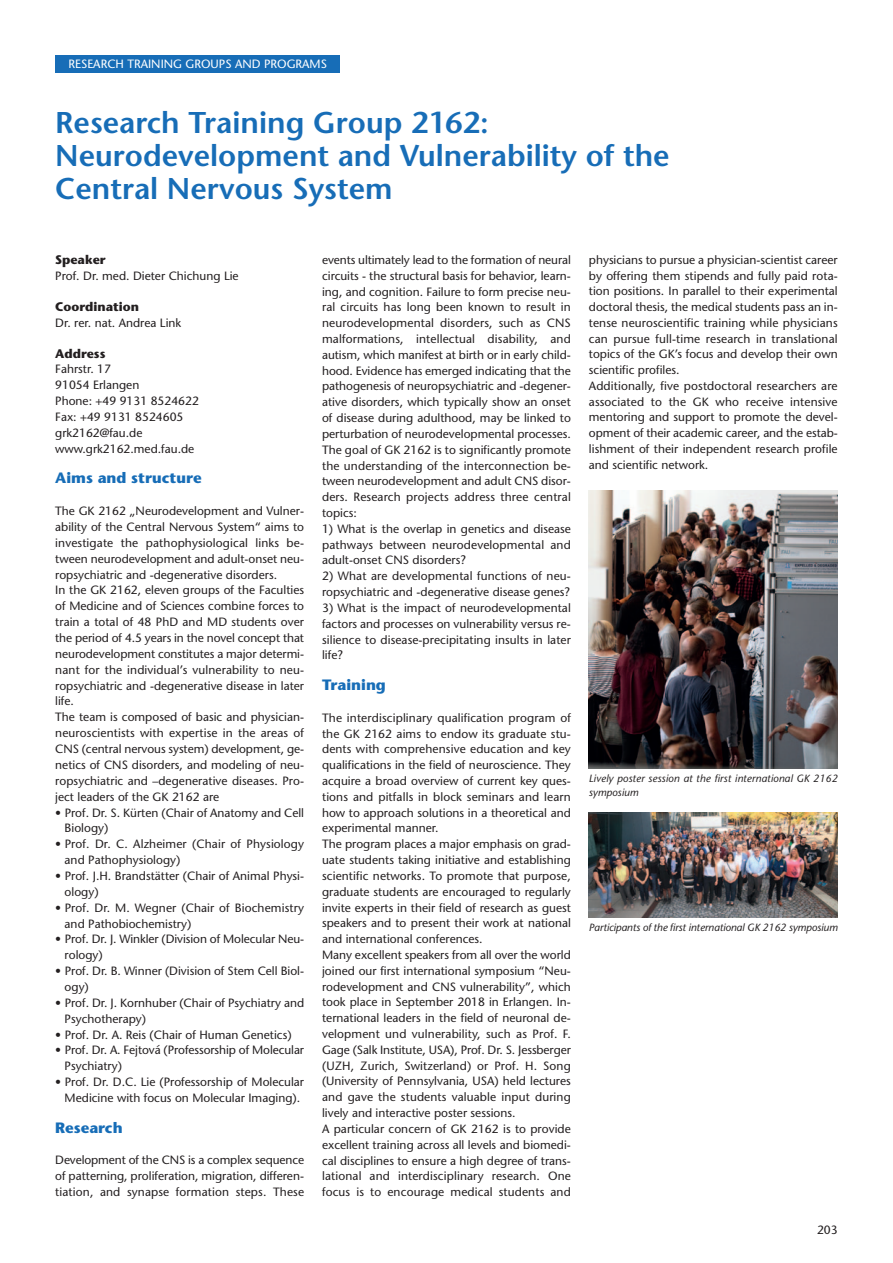
<style>
.page{position:relative;width:893px;height:1263px;background:#fff}
.page>*{position:absolute;margin:0;border:0;box-sizing:border-box;transform-origin:0 0}
.t1{font:600 30px/33px "Stone Sans";color:#176db7}
.t2{font:700 15px "Stone Sans";color:#176db7}
.t3{font:700 12.45px "Stone Sans";color:#231f20}
.t4{font:12px/15.8px "Stone Sans";color:#231f20;text-align:justify}
.t5{font:12px "Stone Sans";color:#fff}
.t6{font:italic 10.5px/13.5px "Stone Sans";color:#231f20}
</style>
<div class="page">
<div style="left:55px;top:55px;width:285px;height:17px;background:#176db7"></div>
<img style="left:589px;top:812px;width:249px;height:105px">
<img style="left:589px;top:490px;width:249px;height:279px">
<p class="t5" style="left:68px;top:59px;width:260px">RESEARCH TRAINING GROUPS AND PROGRAMS</p>
<p class="t1" style="left:55px;top:109px;width:435px">Research Training Group 2162:</p>
<p class="t1" style="left:55px;top:142px;width:616px">Neurodevelopment and Vulnerability of the<br>Central Nervous System</p>
<p class="t3" style="left:55px;top:255px;width:52px">Speaker</p>
<p class="t4" style="left:55px;top:269px;width:185px">Prof. Dr. med. Dieter Chichung Lie</p>
<p class="t3" style="left:55px;top:302px;width:85px">Coordination</p>
<p class="t4" style="left:55px;top:316px;width:128px">Dr. rer. nat. Andrea Link</p>
<p class="t3" style="left:55px;top:348px;width:52px">Address</p>
<p class="t4" style="left:55px;top:363px;width:57px">Fahrstr. 17</p>
<p class="t4" style="left:55px;top:378px;width:86px">91054 Erlangen</p>
<p class="t4" style="left:55px;top:394px;width:145px">Phone: +49 9131 8524622</p>
<p class="t4" style="left:55px;top:410px;width:130px">Fax: +49 9131 8524605</p>
<p class="t4" style="left:55px;top:426px;width:89px">grk2162@fau.de</p>
<p class="t4" style="left:55px;top:442px;width:141px">www.grk2162.med.fau.de</p>
<p class="t2" style="left:55px;top:472px;width:148px">Aims and structure</p>
<p class="t4" style="left:55px;top:504px;width:250px">The GK 2162 „Neurodevelopment and Vulner&shy;ability of the Central Nervous System“ aims to investigate the pathophysiological links be&shy;tween neurodevelopment and adult-onset neu&shy;ropsychiatric and -degenerative disorders.</p>
<p class="t4" style="left:55px;top:584px;width:250px">In the GK 2162, eleven groups of the Faculties of Medicine and of Sciences combine forces to train a total of 48 PhD and MD students over the period of 4.5 years in the novel concept that neurodevelopment constitutes a major determi&shy;nant for the individual’s vulnerability to neu&shy;ropsychiatric and -degenerative disease in later life.</p>
<p class="t4" style="left:55px;top:710px;width:250px">The team is composed of basic and physician&shy;neuroscientists with expertise in the areas of CNS (central nervous system) development, ge&shy;netics of CNS disorders, and modeling of neu&shy;ropsychiatric and –degenerative diseases. Pro&shy;ject leaders of the GK 2162 are</p>
<p class="t4" style="left:65px;top:806px;width:241px;text-indent:-9px">• Prof. Dr. S. Kürten (Chair of Anatomy and Cell<br>Biology)</p>
<p class="t4" style="left:65px;top:837px;width:241px;text-indent:-9px">• Prof. Dr. C. Alzheimer (Chair of Physiology and Pathophysiology)</p>
<p class="t4" style="left:65px;top:869px;width:241px;text-indent:-9px">• Prof. J.H. Brandstätter (Chair of Animal Physi&shy;ology)</p>
<p class="t4" style="left:65px;top:901px;width:241px;text-indent:-9px">• Prof. Dr. M. Wegner (Chair of Biochemistry and Pathobiochemistry)</p>
<p class="t4" style="left:65px;top:932px;width:241px;text-indent:-9px">• Prof. Dr. J. Winkler (Division of Molecular Neu&shy;rology)</p>
<p class="t4" style="left:65px;top:964px;width:241px;text-indent:-9px">• Prof. Dr. B. Winner (Division of Stem Cell Biol&shy;ogy)</p>
<p class="t4" style="left:65px;top:996px;width:241px;text-indent:-9px">• Prof. Dr. J. Kornhuber (Chair of Psychiatry and<br>Psychotherapy)</p>
<p class="t4" style="left:55px;top:1028px;width:238px">• Prof. Dr. A. Reis (Chair of Human Genetics)</p>
<p class="t4" style="left:65px;top:1043px;width:241px;text-indent:-9px">• Prof. Dr. A. Fejtová (Professorship of Molecular<br>Psychiatry)</p>
<p class="t4" style="left:55px;top:1075px;width:250px;text-align:center">• Prof. Dr. D.C. Lie (Professorship of Molecular<br>Medicine with focus on Molecular Imaging).</p>
<p class="t2" style="left:55px;top:1122px;width:69px">Research</p>
<p class="t4" style="left:55px;top:1153px;width:250px">Development of the CNS is a complex sequence of patterning, proliferation, migration, differen&shy;tiation, and synapse formation steps. These</p>
<p class="t4" style="left:322px;top:253px;width:250px">events ultimately lead to the formation of neural circuits - the structural basis for behavior, learn&shy;ing, and cognition. Failure to form precise neu&shy;ral circuits has long been known to result in neurodevelopmental disorders, such as CNS malformations, intellectual disability, and autism, which manifest at birth or in early child&shy;hood. Evidence has emerged indicating that the pathogenesis of neuropsychiatric and -degener&shy;ative disorders, which typically show an onset of disease during adulthood, may be linked to perturbation of neurodevelopmental processes.<br>The goal of GK 2162 is to significantly promote the understanding of the interconnection be&shy;tween neurodevelopment and adult CNS disor&shy;ders. Research projects address three central topics:</p>
<p class="t4" style="left:322px;top:522px;width:250px">1) What is the overlap in genetics and disease pathways between neurodevelopmental and adult-onset CNS disorders?</p>
<p class="t4" style="left:322px;top:569px;width:250px">2) What are developmental functions of neu&shy;ropsychiatric and -degenerative disease genes?</p>
<p class="t4" style="left:322px;top:601px;width:250px">3) What is the impact of neurodevelopmental factors and processes on vulnerability versus re&shy;silience to disease-precipitating insults in later life?</p>
<p class="t2" style="left:322px;top:679px;width:65px">Training</p>
<p class="t4" style="left:322px;top:711px;width:250px">The interdisciplinary qualification program of the GK 2162 aims to endow its graduate stu&shy;dents with comprehensive education and key qualifications in the field of neuroscience. They acquire a broad overview of current key ques&shy;tions and pitfalls in block seminars and learn how to approach solutions in a theoretical and experimental manner.</p>
<p class="t4" style="left:322px;top:837px;width:250px">The program places a major emphasis on grad&shy;uate students taking initiative and establishing scientific networks. To promote that purpose, graduate students are encouraged to regularly invite experts in their field of research as guest speakers and to present their work at national and international conferences.</p>
<p class="t4" style="left:322px;top:948px;width:250px">Many excellent speakers from all over the world joined our first international symposium “Neu&shy;rodevelopment and CNS vulnerability”, which took place in September 2018 in Erlangen. In&shy;ternational leaders in the field of neuronal de&shy;velopment und vulnerability, such as Prof. F.<br>Gage (Salk Institute, USA), Prof. Dr. S. Jessberger (UZH, Zurich, Switzerland) or Prof. H. Song (University of Pennsylvania, USA) held lectures and gave the students valuable input during lively and interactive poster sessions.</p>
<p class="t4" style="left:322px;top:1122px;width:250px">A particular concern of GK 2162 is to provide excellent training across all levels and biomedi&shy;cal disciplines to ensure a high degree of trans&shy;lational and interdisciplinary research. One focus is to encourage medical students and</p>
<p class="t4" style="left:589px;top:253px;width:250px">physicians to pursue a physician-scientist career by offering them stipends and fully paid rota&shy;tion positions. In parallel to their experimental doctoral thesis, the medical students pass an in&shy;tense neuroscientific training while physicians can pursue full-time research in translational topics of the GK’s focus and develop their own scientific profiles.</p>
<p class="t4" style="left:589px;top:379px;width:250px">Additionally, five postdoctoral researchers are associated to the GK who receive intensive mentoring and support to promote the devel&shy;opment of their academic career, and the estab&shy;lishment of their independent research profile and scientific network.</p>
<p class="t6" style="left:589px;top:773px;width:250px">Lively poster session at the first international GK 2162 symposium</p>
<p class="t6" style="left:589px;top:921px;width:250px">Participants of the first international GK 2162 symposium</p>
<p class="t4" style="left:817px;top:1223px;width:22px">203</p>
</div>
